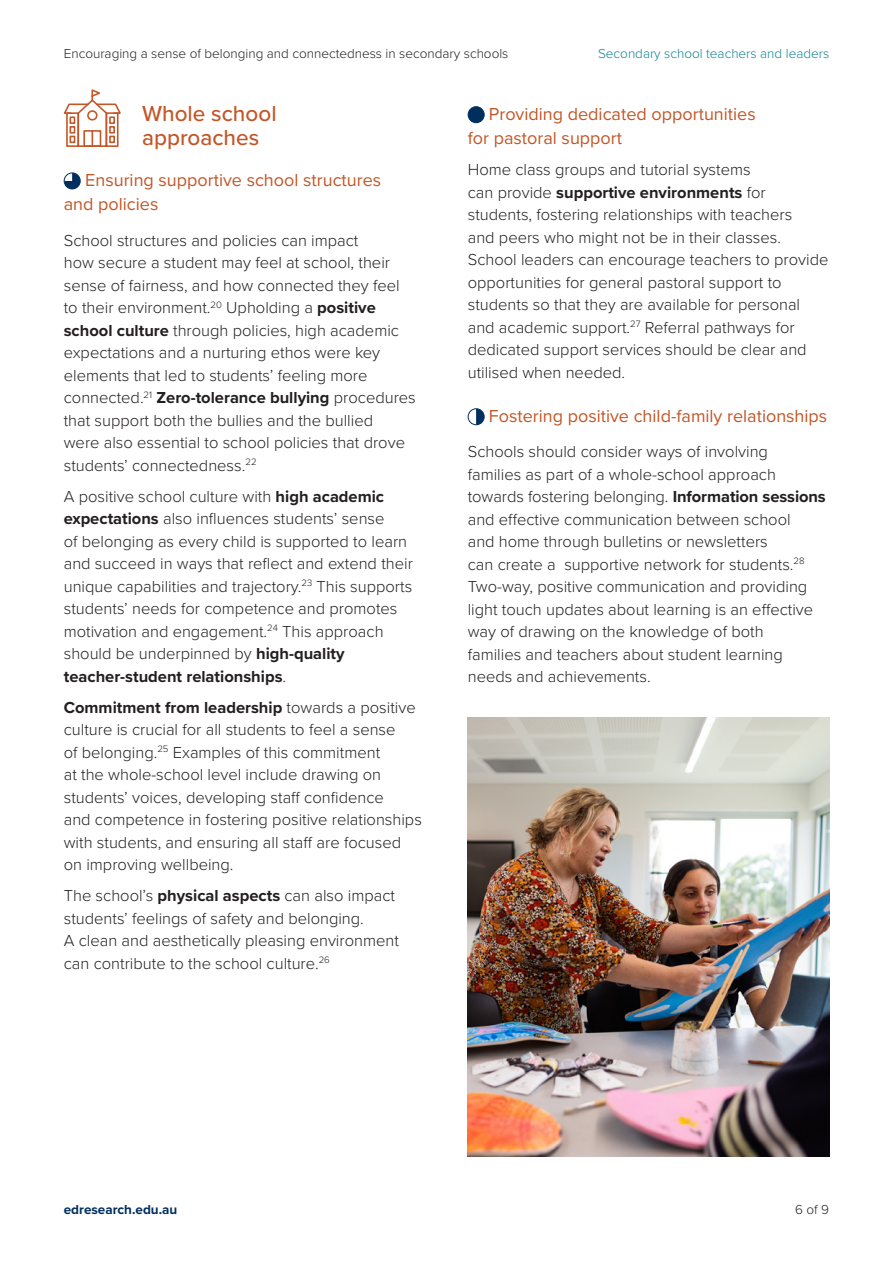
<style>
.page{position:relative;width:893px;height:1263px;background:#fff}
.page>*{position:absolute;margin:0;border:0;box-sizing:border-box;transform-origin:0 0}
.t1{font:500 22.5px/24px "Proxima Nova";color:#c35627}
.t2{font:18px/24px "Proxima Nova";color:#c35627}
.t3{font:300 16.5px/22.5px "Proxima Nova";color:#231f20}
.t4{font:300 13.5px "Proxima Nova";color:#231f20}
.t5{font:300 13.5px "Proxima Nova";color:#108290}
.t6{font:700 13.5px "Proxima Nova";color:#002e5e}
.s1{font-weight:700}
</style>
<div class="page">
<svg style="left:64px;top:89px;width:57px;height:58px"></svg>
<div style="left:64px;top:173px;width:17px;height:16px;border:1px solid #002e5e;border-radius:50%"></div>
<svg style="left:64px;top:173px;width:16px;height:16px"></svg>
<div style="left:468px;top:107px;width:16px;height:16px;background:#002e5e;border-radius:50%"></div>
<div style="left:468px;top:106px;width:17px;height:17px;border:1px solid #002e5e;border-radius:50%"></div>
<div style="left:468px;top:408px;width:17px;height:17px;border:1px solid #002e5e;border-radius:50%"></div>
<svg style="left:476px;top:409px;width:8px;height:16px"></svg>
<img style="left:468px;top:717px;width:361px;height:440px">
<p class="t4" style="left:64px;top:43px;width:446px">Encouraging a sense of belonging and connectedness in secondary schools</p>
<p class="t5" style="left:598px;top:43px;width:233px">Secondary school teachers and leaders</p>
<h2 class="t1" style="left:142px;top:101px;width:136px">Whole school approaches</h2>
<h3 class="t2" style="left:64px;top:168px;width:319px;text-indent:21px">Ensuring supportive school structures and policies</h3>
<p class="t3" style="left:64px;top:228px;width:354px">School structures and policies can impact<br>how secure a student may feel at school, their sense of fairness, and how connected they feel to their environment.<sup>20</sup> Upholding a <span class="s1">positive school culture</span> through policies, high academic expectations and a nurturing ethos were key elements that led to students’ feeling more connected.<sup>21</sup> <span class="s1">Zero-tolerance bullying</span> procedures that support both the bullies and the bullied<br>were also essential to school policies that drove students’ connectedness.<sup>22</sup></p>
<p class="t3" style="left:64px;top:484px;width:351px">A positive school culture with <span class="s1">high academic expectations</span> also influences students’ sense<br>of belonging as every child is supported to learn and succeed in ways that reflect and extend their unique capabilities and trajectory.<sup>23</sup> This supports students’ needs for competence and promotes motivation and engagement.<sup>24</sup> This approach should be underpinned by <span class="s1">high-quality teacher‑student relationships</span>.</p>
<p class="t3" style="left:64px;top:695px;width:360px"><span class="s1">Commitment from leadership</span> towards a positive culture is crucial for all students to feel a sense<br>of belonging.<sup>25</sup> Examples of this commitment<br>at the whole-school level include drawing on students’ voices, developing staff confidence<br>and competence in fostering positive relationships with students, and ensuring all staff are focused on improving wellbeing.</p>
<p class="t3" style="left:64px;top:883px;width:337px">The school’s <span class="s1">physical aspects</span> can also impact students’ feelings of safety and belonging.<br>A clean and aesthetically pleasing environment can contribute to the school culture.<sup>26</sup></p>
<p class="t2" style="left:468px;top:101px;width:289px;text-indent:21px">Providing dedicated opportunities for pastoral support</p>
<p class="t3" style="left:468px;top:157px;width:362px">Home class groups and tutorial systems<br>can provide <span class="s1">supportive environments</span> for students, fostering relationships with teachers<br>and peers who might not be in their classes.<br>School leaders can encourage teachers to provide opportunities for general pastoral support to students so that they are available for personal and academic support.<sup>27</sup> Referral pathways for dedicated support services should be clear and utilised when needed.</p>
<h3 class="t2" style="left:489px;top:403px;width:340px">Fostering positive child-family relationships</h3>
<p class="t3" style="left:468px;top:440px;width:360px">Schools should consider ways of involving<br>families as part of a whole-school approach towards fostering belonging. <span class="s1">Information sessions </span>and effective communication between school<br>and home through bulletins or newsletters<br>can create a supportive network for students.<sup>28<br></sup>Two-way, positive communication and providing light touch updates about learning is an effective way of drawing on the knowledge of both<br>families and teachers about student learning needs and achievements.</p>
<p class="t6" style="left:64px;top:1200px;width:115px">edresearch.edu.au</p>
<p class="t4" style="left:795px;top:1200px;width:36px">6 of 9</p>
</div>
